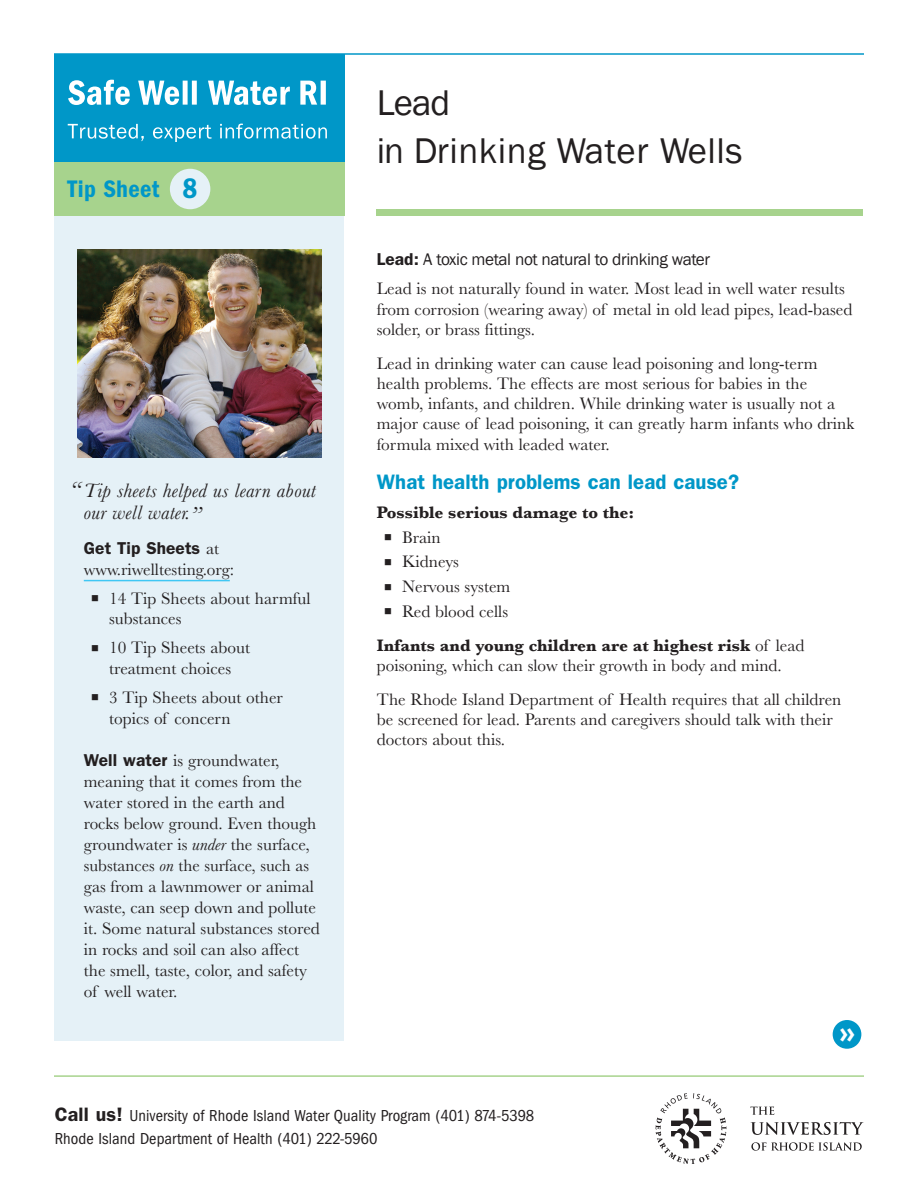
<style>
.page{position:relative;width:918px;height:1188px;background:#fff}
.page>*{position:absolute;margin:0;border:0;box-sizing:border-box;transform-origin:0 0}
.Heading_1{font:36.75px/48px "Franklin Gothic";letter-spacing:.015em;color:#231f20}
.t1{font:600 condensed 29.25px "Franklin Gothic";color:#0097c8}
.t2{font:700 28.65px "Meta Plus";color:#fff}
.t3{font:600 condensed 24.75px "Franklin Gothic";letter-spacing:.015em;color:#0097c8}
.t4{font:italic 23.25px "Baskerville";color:#231f20}
.Heading_2{font:600 21px "Franklin Gothic";letter-spacing:.005em;color:#0097c8}
.t5{font:italic 20.25px/22.5px "Baskerville";letter-spacing:.015em;color:#231f20}
.t6{font:17.25px/21px "Baskerville";color:#231f20}
.Heading_3{font:17.25px "Franklin Gothic";letter-spacing:-.025em;color:#231f20}
.Normal_pre-bullets{font:700 17.25px "Baskerville";color:#231f20}
.t7{font:condensed 16.5px/22.5px "Franklin Gothic";letter-spacing:.005em;color:#231f20}
.s1{font-size:23.25px}
.s2{font-family:"Franklin Gothic";font-weight:600}
.s3{font-style:italic}
.s4{font-weight:600}
.s5{font-weight:700}
.s6{font-weight:600;font-stretch:normal;font-size:19.5px}
</style>
<div class="page">
<div style="left:833px;top:1020px;width:28px;height:29px;background:#0097c8;border-radius:50%"></div>
<div style="left:377px;top:209px;width:486px;height:7px;background:#a7d38d"></div>
<hr style="left:54px;top:53px;width:810px;height:2px;background:#0097c8">
<div style="left:55px;top:216px;width:289px;height:825px;background:#e5f1f7"></div>
<div style="left:54px;top:54px;width:290px;height:108px;background:#0097c8"></div>
<div style="left:54px;top:162px;width:290px;height:54px;background:#a7d38d"></div>
<div style="left:170px;top:169px;width:40px;height:40px;background:#e5f1f7;border-radius:50%"></div>
<hr style="left:54px;top:1075px;width:810px;height:2px;background:#a7d38d">
<svg style="left:751px;top:1122px;width:113px;height:13px"></svg>
<svg style="left:751px;top:1142px;width:111px;height:9px"></svg>
<svg style="left:750px;top:1106px;width:24px;height:9px"></svg>
<svg style="left:656px;top:1093px;width:70px;height:71px"></svg>
<svg style="left:68px;top:124px;width:259px;height:18px"></svg>
<svg style="left:68px;top:80px;width:258px;height:25px"></svg>
<img style="left:77px;top:250px;width:244px;height:208px">
<hr style="left:84px;top:580px;width:146px;height:1px;background:#40c7f4">
<p class="t3" style="left:68px;top:174px;width:94px">Tip Sheet</p>
<p class="t1" style="left:183px;top:172px;width:16px">8</p>
<p class="t4" style="left:70px;top:474px;width:12px">“</p>
<p class="t5" style="left:84px;top:479px;width:234px">Tip sheets helped us learn about our well water.<span class="s1">”</span></p>
<p class="t6" style="left:84px;top:538px;width:152px"><span class="s2">Get Tip Sheets</span> at www.riwelltesting.org:</p>
<p class="t6" style="left:109px;top:588px;width:203px;line-height:20.2px">14 Tip Sheets about harmful substances</p>
<p class="t6" style="left:109px;top:638px;width:142px;line-height:20.2px">10 Tip Sheets about treatment choices</p>
<p class="t6" style="left:109px;top:687px;width:175px">3 Tip Sheets about other topics of concern</p>
<p class="t6" style="left:84px;top:750px;width:238px"><span class="s2">Well water</span> is groundwater, meaning that it comes from the water stored in the earth and rocks below ground. Even though groundwater is <span class="s3">under</span> the surface, substances <span class="s3">on</span> the surface, such as gas from a lawnmower or animal waste, can seep down and pollute it. Some natural substances stored in rocks and soil can also affect the smell, taste, color, and safety of well water.</p>
<p class="Heading_1" style="left:377px;top:79px;width:367px">Lead<br>in Drinking Water Wells</p>
<p class="Heading_3" style="left:377px;top:249px;width:335px"><span class="s4">Lead:</span> A toxic metal not natural to drinking water</p>
<p class="t6" style="left:377px;top:279px;width:477px;line-height:20.2px">Lead is not naturally found in water. Most lead in well water results from corrosion (wearing away) of metal in old lead pipes, lead-based solder, or brass fittings.</p>
<p class="t6" style="left:377px;top:353px;width:479px;line-height:20.2px">Lead in drinking water can cause lead poisoning and long-term health problems. The effects are most serious for babies in the womb, infants, and children. While drinking water is usually not a major cause of lead poisoning, it can greatly harm infants who drink formula mixed with leaded water.</p>
<p class="Heading_2" style="left:377px;top:469px;width:364px">What health problems can lead cause?</p>
<p class="Normal_pre-bullets" style="left:377px;top:500px;width:259px">Possible serious damage to the:</p>
<p class="t6" style="left:402px;top:527px;width:40px">Brain</p>
<p class="t6" style="left:402px;top:552px;width:58px">Kidneys</p>
<p class="t6" style="left:402px;top:576px;width:110px">Nervous system</p>
<p class="t6" style="left:402px;top:601px;width:107px">Red blood cells</p>
<p class="t6" style="left:377px;top:635px;width:429px;line-height:20.2px"><span class="s5">Infants and young children are at highest risk</span> of lead poisoning, which can slow their growth in body and mind.</p>
<p class="t6" style="left:377px;top:689px;width:466px;line-height:20.2px">The Rhode Island Department of Health requires that all children be screened for lead. Parents and caregivers should talk with their doctors about this.</p>
<p class="t2" style="left:839px;top:1015px;width:17px">»</p>
<p class="t7" style="left:55px;top:1105px;width:481px"><span class="s6">Call us!</span> University of Rhode Island Water Quality Program (401) 874-5398<br>Rhode Island Department of Health (401) 222-5960</p>
</div>
